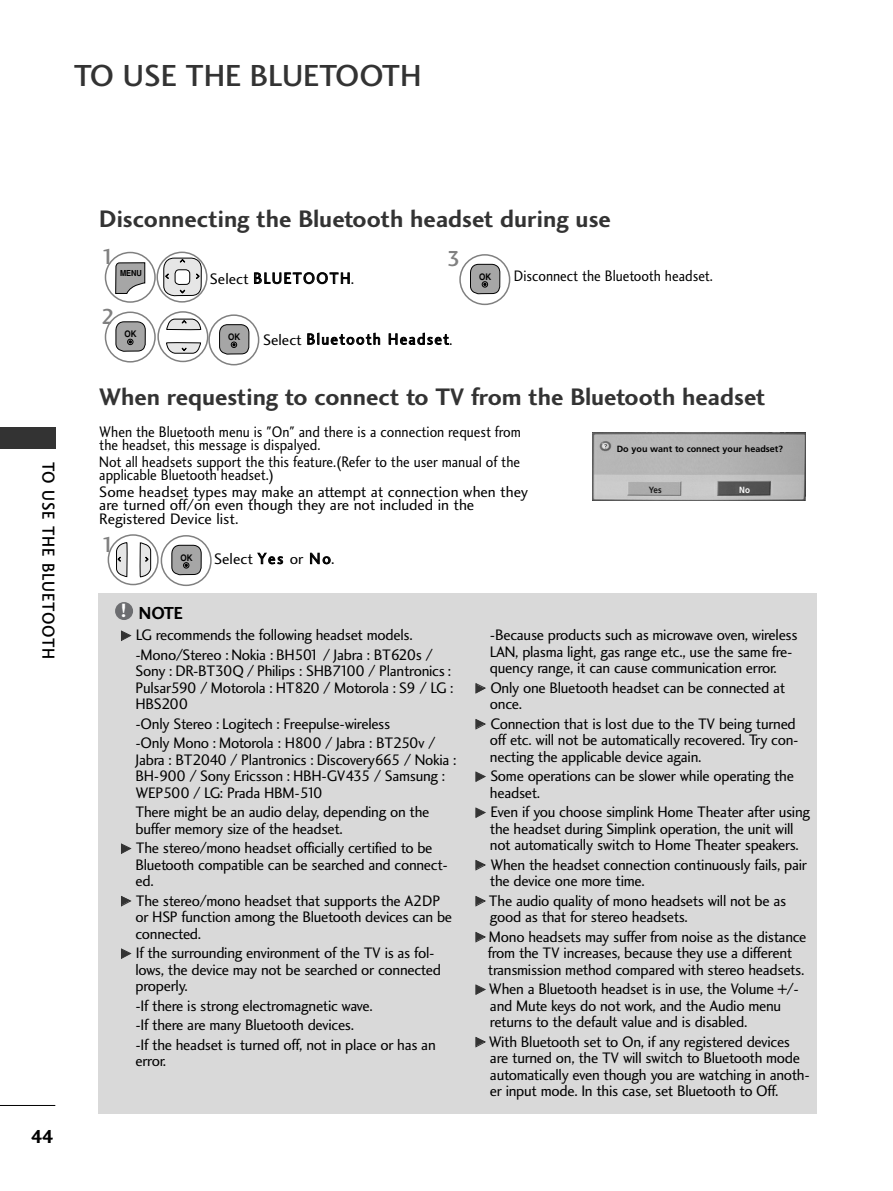
<style>
.page{position:relative;width:893px;height:1191px;background:#fff}
.page>*{position:absolute;margin:0;border:0;box-sizing:border-box;transform-origin:0 0}
.t1{font:31.5px "Charlotte Sans Medium Plain";color:#333}
.t2{font:24.75px "Charlotte Sans Bold Plain";color:#333}
.t3{font:22.5px "Charlotte Sans Medium Plain";color:#808080}
.t4{font:19.5px "Charlotte Sans Bold Plain";color:#000}
.t5{font:18px "Charlotte Sans Medium Plain";letter-spacing:.06em;color:#000;scale:.9 1}
.t6{font:18px "Charlotte Sans Bold Plain";color:#000;scale:.95 1}
.t7{font:15.75px/16.5px "Charlotte Sans Book Plain";letter-spacing:-.02em;color:#000}
.t8{font:15.75px/13.5px "Charlotte Sans Book Plain";color:#000;scale:.9 1}
.t9{font:15.75px/13.5px "Charlotte Sans Book Plain";color:#000}
.t10{font:15.75px "Charlotte Sans Book Plain";letter-spacing:.085em;color:#000}
.t11{font:15.75px "Charlotte Sans Book Plain";letter-spacing:.09em;color:#000}
.t12{font:700 9px "Frutiger";color:#000}
.t13{font:700 9px "Helvetica";color:#000;scale:.9 1}
.t14{font:700 9px "Frutiger";color:#1a1a1a;scale:.9 1}
.t15{font:700 9px "Frutiger";color:#fff;scale:.9 1}
.t16{font:700 8.25px "Helvetica";color:#000;scale:.9 1}
.s1{font-size:19.95px;color:#fff}
.s2{font-family:"FZDING33";font-size:10.5px;color:#333}
</style>
<div class="page">
<hr style="left:0;top:1105px;width:55px;height:1px;background:#000">
<div style="left:0;top:427px;width:55px;height:21px;background:#333"></div>
<div style="left:98px;top:594px;width:718px;height:520px;background:#d9d9d9"></div>
<div style="left:115px;top:602px;width:18px;height:18px;background:#6c6d70;border-radius:50%"></div>
<img style="left:592px;top:433px;width:213px;height:67px">
<svg style="left:171px;top:544px;width:31px;height:31px"></svg>
<div style="left:161px;top:535px;width:51px;height:51px;border:2px solid #808080;border-radius:50%"></div>
<svg style="left:116px;top:542px;width:12px;height:35px"></svg>
<svg style="left:139px;top:542px;width:12px;height:35px"></svg>
<div style="left:108px;top:534px;width:51px;height:51px;border:2px solid #808080;border-radius:50%"></div>
<svg style="left:115px;top:262px;width:31px;height:32px"></svg>
<div style="left:105px;top:252px;width:51px;height:51px;border:2px solid #808080;border-radius:50%"></div>
<svg style="left:158px;top:253px;width:48px;height:48px"></svg>
<svg style="left:163px;top:258px;width:39px;height:38px"></svg>
<div style="left:156px;top:252px;width:51px;height:51px;border:2px solid #808080;border-radius:50%"></div>
<svg style="left:115px;top:321px;width:31px;height:31px"></svg>
<div style="left:105px;top:311px;width:51px;height:51px;border:2px solid #808080;border-radius:50%"></div>
<svg style="left:166px;top:318px;width:35px;height:13px"></svg>
<svg style="left:166px;top:342px;width:35px;height:12px"></svg>
<div style="left:157px;top:311px;width:51px;height:51px;border:2px solid #808080;border-radius:50%"></div>
<svg style="left:470px;top:264px;width:31px;height:30px"></svg>
<div style="left:459px;top:254px;width:51px;height:51px;border:2px solid #808080;border-radius:50%"></div>
<svg style="left:219px;top:324px;width:31px;height:31px"></svg>
<div style="left:208px;top:314px;width:51px;height:51px;border:2px solid #808080;border-radius:50%"></div>
<h1 class="t1" style="left:74px;top:63px;width:349px">TO USE THE BLUETOOTH</h1>
<p class="t5" style="left:55px;top:461px;width:221px;rotate:90deg">TO USE THE BLUETOOTH</p>
<p class="t4" style="left:31px;top:1129px;width:25px">44</p>
<h2 class="t2" style="left:99px;top:209px;width:513px">Disconnecting the Bluetooth headset during use</h2>
<p class="t11" style="left:210px;top:272px;width:146px">Select BLUETOOTH.</p>
<h3 class="t3" style="left:102px;top:247px;width:15px">1</h3>
<h3 class="t3" style="left:447px;top:250px;width:15px">3</h3>
<p class="t8" style="left:514px;top:270px;width:223px">Disconnect the Bluetooth headset.</p>
<p class="t16" style="left:120px;top:270px;width:26px">MENU</p>
<p class="t13" style="left:479px;top:273px;width:15px">OK</p>
<h3 class="t3" style="left:102px;top:307px;width:15px">2</h3>
<p class="t13" style="left:125px;top:331px;width:15px">OK</p>
<p class="t13" style="left:228px;top:333px;width:15px">OK</p>
<p class="t10" style="left:263px;top:333px;width:191px">Select Bluetooth Headset.</p>
<h2 class="t2" style="left:99px;top:387px;width:667px">When requesting to connect to TV from the Bluetooth headset</h2>
<p class="t8" style="left:99px;top:426px;width:470px">When the Bluetooth menu is "On" and there is a connection request from the headset, this message is dispalyed.</p>
<p class="t8" style="left:99px;top:456px;width:469px">Not all headsets support the this feature.(Refer to the user manual of the applicable Bluetooth headset.)</p>
<p class="t9" style="left:99px;top:486px;width:430px">Some headset types may make an attempt at connection when they are turned off/on even though they are not included in the<br>Registered Device list.</p>
<h3 class="t3" style="left:102px;top:536px;width:15px">1</h3>
<p class="t13" style="left:180px;top:554px;width:15px">OK</p>
<p class="t9" style="left:214px;top:553px;width:122px">Select Yes or No.</p>
<p class="t12" style="left:617px;top:445px;width:168px">Do you want to connect your headset?</p>
<p class="t14" style="left:649px;top:486px;width:16px">Yes</p>
<p class="t15" style="left:739px;top:486px;width:14px">No</p>
<p class="t6" style="left:121px;top:606px;width:67px"><span class="s1">!</span> NOTE</p>
<p class="t7" style="left:135px;top:626px;width:299px;line-height:19.5px;text-indent:-15px"><span class="s2">G</span> LG recommends the following headset models. -Mono/Stereo : Nokia : BH501 / Jabra : BT620s /</p>
<p class="t7" style="left:135px;top:664px;width:320px">Sony : DR-BT30Q / Philips : SHB7100 / Plantronics :<br>Pulsar590 / Motorola : HT820 / Motorola : S9 / LG :<br>HBS200</p>
<p class="t7" style="left:135px;top:715px;width:301px;line-height:19.5px">-Only Stereo : Logitech : Freepulse-wireless<br>-Only Mono : Motorola : H800 / Jabra : BT250v /</p>
<p class="t7" style="left:135px;top:752px;width:323px">Jabra : BT2040 / Plantronics : Discovery665 / Nokia :<br>BH-900 / Sony Ericsson : HBH-GV435 / Samsung :<br>WEP500 / LG: Prada HBM-510</p>
<p class="t7" style="left:135px;top:805px;width:295px">There might be an audio delay, depending on the buffer memory size of the headset.</p>
<p class="t7" style="left:135px;top:841px;width:314px;text-indent:-15px"><span class="s2">G</span> The stereo/mono headset officially certified to be<br>Bluetooth compatible can be searched and connect&shy;ed.</p>
<p class="t7" style="left:135px;top:893px;width:318px;text-indent:-15px"><span class="s2">G</span> The stereo/mono headset that supports the A2DP or HSP function among the Bluetooth devices can be connected.</p>
<p class="t7" style="left:135px;top:946px;width:307px;text-indent:-15px"><span class="s2">G</span> If the surrounding environment of the TV is as fol&shy;lows, the device may not be searched or connected properly.</p>
<p class="t7" style="left:135px;top:997px;width:302px;line-height:19.5px">-If there is strong electromagnetic wave.<br>-If there are many Bluetooth devices.<br>-If the headset is turned off, not in place or has an</p>
<p class="t7" style="left:135px;top:1054px;width:32px">error.</p>
<p class="t7" style="left:490px;top:628px;width:309px">-Because products such as microwave oven, wireless<br>LAN, plasma light, gas range etc., use the same fre&shy;quency range, it can cause communication error.</p>
<p class="t7" style="left:490px;top:680px;width:297px;text-indent:-15px"><span class="s2">G</span> Only one Bluetooth headset can be connected at once.</p>
<p class="t7" style="left:490px;top:716px;width:310px;text-indent:-15px"><span class="s2">G</span> Connection that is lost due to the TV being turned off etc. will not be automatically recovered. Try con&shy;necting the applicable device again.</p>
<p class="t7" style="left:490px;top:769px;width:305px;text-indent:-15px"><span class="s2">G</span> Some operations can be slower while operating the headset.</p>
<p class="t7" style="left:475px;top:805px;width:336px;text-align:center"><span class="s2">G</span> Even if you choose simplink Home Theater after using the headset during Simplink operation, the unit will<br>not automatically switch to Home Theater speakers.</p>
<p class="t7" style="left:490px;top:857px;width:319px;text-indent:-15px"><span class="s2">G</span> When the headset connection continuously fails, pair the device one more time.</p>
<p class="t7" style="left:490px;top:893px;width:298px;text-indent:-15px"><span class="s2">G</span> The audio quality of mono headsets will not be as good as that for stereo headsets.</p>
<p class="t7" style="left:488px;top:929px;width:320px;text-indent:-13px"><span class="s2">G</span> Mono headsets may suffer from noise as the distance from the TV increases, because they use a different transmission method compared with stereo headsets.</p>
<p class="t7" style="left:490px;top:982px;width:310px;text-indent:-15px"><span class="s2">G</span> When a Bluetooth headset is in use, the Volume +/- and Mute keys do not work, and the Audio menu returns to the default value and is disabled.</p>
<p class="t7" style="left:490px;top:1034px;width:321px;text-indent:-15px"><span class="s2">G</span> With Bluetooth set to On, if any registered devices are turned on, the TV will switch to Bluetooth mode automatically even though you are watching in anoth&shy;er input mode. In this case, set Bluetooth to Off.</p>
</div>
